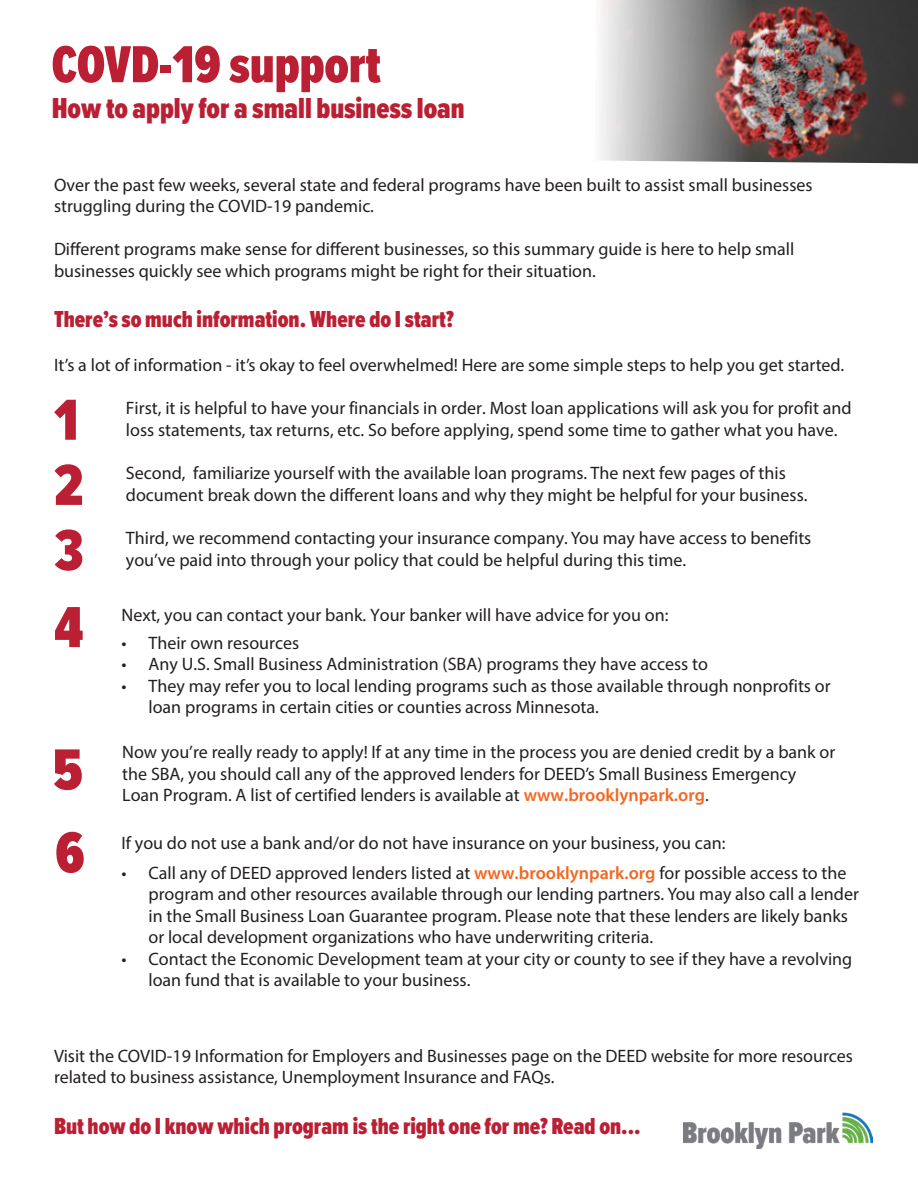
<style>
.page{position:relative;width:918px;height:1188px;background:#fff}
.page>*{position:absolute;margin:0;border:0;box-sizing:border-box;transform-origin:0 0}
.t1{font:900 60px/82.9px "Proxima Nova Ex Cn";color:#ba1f33}
.t2{font:900 54px "Proxima Nova Ex Cn";color:#ba1f33}
.t3{font:900 30px "Proxima Nova Ex Cn";color:#ba1f33}
.t4{font:900 24px "Proxima Nova Ex Cn";color:#ba1f33}
.t5{font:18px/21.6px "Myriad Pro";color:#231f20}
.s1{font-weight:600;color:#f36621}
</style>
<div class="page">
<img style="left:683px;top:1112px;width:189px;height:37px">
<img style="left:600px;top:0;width:318px;height:163px">
<p class="t2" style="left:52px;top:25px;width:331px">COVD-19 support</p>
<p class="t3" style="left:52px;top:86px;width:415px">How to apply for a small business loan</p>
<p class="t5" style="left:54px;top:174px;width:760px">Over the past few weeks, several state and federal programs have been built to assist small businesses struggling during the COVID-19 pandemic.</p>
<p class="t5" style="left:54px;top:238px;width:742px">Different programs make sense for different businesses, so this summary guide is here to help small businesses quickly see which programs might be right for their situation.</p>
<p class="t4" style="left:54px;top:302px;width:401px">There’s so much information. Where do I start?</p>
<p class="t5" style="left:54px;top:354px;width:792px">It’s a lot of information - it’s okay to feel overwhelmed! Here are some simple steps to help you get started.</p>
<p class="t5" style="left:126px;top:397px;width:727px">First, it is helpful to have your financials in order. Most loan applications will ask you for profit and loss statements, tax returns, etc. So before applying, spend some time to gather what you have.</p>
<p class="t5" style="left:126px;top:462px;width:683px">Second, familiarize yourself with the available loan programs. The next few pages of this document break down the different loans and why they might be helpful for your business.</p>
<p class="t5" style="left:126px;top:527px;width:687px">Third, we recommend contacting your insurance company. You may have access to benefits you’ve paid into through your policy that could be helpful during this time.</p>
<p class="t5" style="left:122px;top:604px;width:548px">Next, you can contact your bank. Your banker will have advice for you on:</p>
<p class="t5" style="left:122px;top:632px;width:179px">• Their own resources</p>
<p class="t5" style="left:122px;top:653px;width:588px">• Any U.S. Small Business Administration (SBA) programs they have access to</p>
<p class="t5" style="left:148px;top:675px;width:684px;line-height:20.9px;text-indent:-27px">• They may refer you to local lending programs such as those available through nonprofits or loan programs in certain cities or counties across Minnesota.</p>
<p class="t5" style="left:122px;top:741px;width:715px">Now you’re really ready to apply! If at any time in the process you are denied credit by a bank or the SBA, you should call any of the approved lenders for DEED’s Small Business Emergency<br>Loan Program. A list of certified lenders is available at <span class="s1">www.brooklynpark.org</span>.</p>
<p class="t1" style="left:54px;top:378px;width:26px">1</p>
<p class="t1" style="left:54px;top:443px;width:31px">2</p>
<p class="t1" style="left:54px;top:508px;width:31px">3</p>
<p class="t1" style="left:54px;top:585px;width:31px">4</p>
<p class="t1" style="left:53px;top:728px;width:33px">5<br>6</p>
<p class="t5" style="left:122px;top:832px;width:605px">If you do not use a bank and/or do not have insurance on your business, you can:</p>
<p class="t5" style="left:148px;top:861px;width:712px;text-indent:-27px">• Call any of DEED approved lenders listed at <span class="s1">www.brooklynpark.org</span> for possible access to the program and other resources available through our lending partners. You may also call a lender in the Small Business Loan Guarantee program. Please note that these lenders are likely banks or local development organizations who have underwriting criteria.</p>
<p class="t5" style="left:148px;top:948px;width:705px;line-height:20.9px;text-indent:-27px">• Contact the Economic Development team at your city or county to see if they have a revolving loan fund that is available to your business.</p>
<p class="t5" style="left:54px;top:1045px;width:800px">Visit the COVID-19 Information for Employers and Businesses page on the DEED website for more resources related to business assistance, Unemployment Insurance and FAQs.</p>
<p class="t4" style="left:54px;top:1108px;width:588px">But how do I know which program is the right one for me? Read on...</p>
</div>
